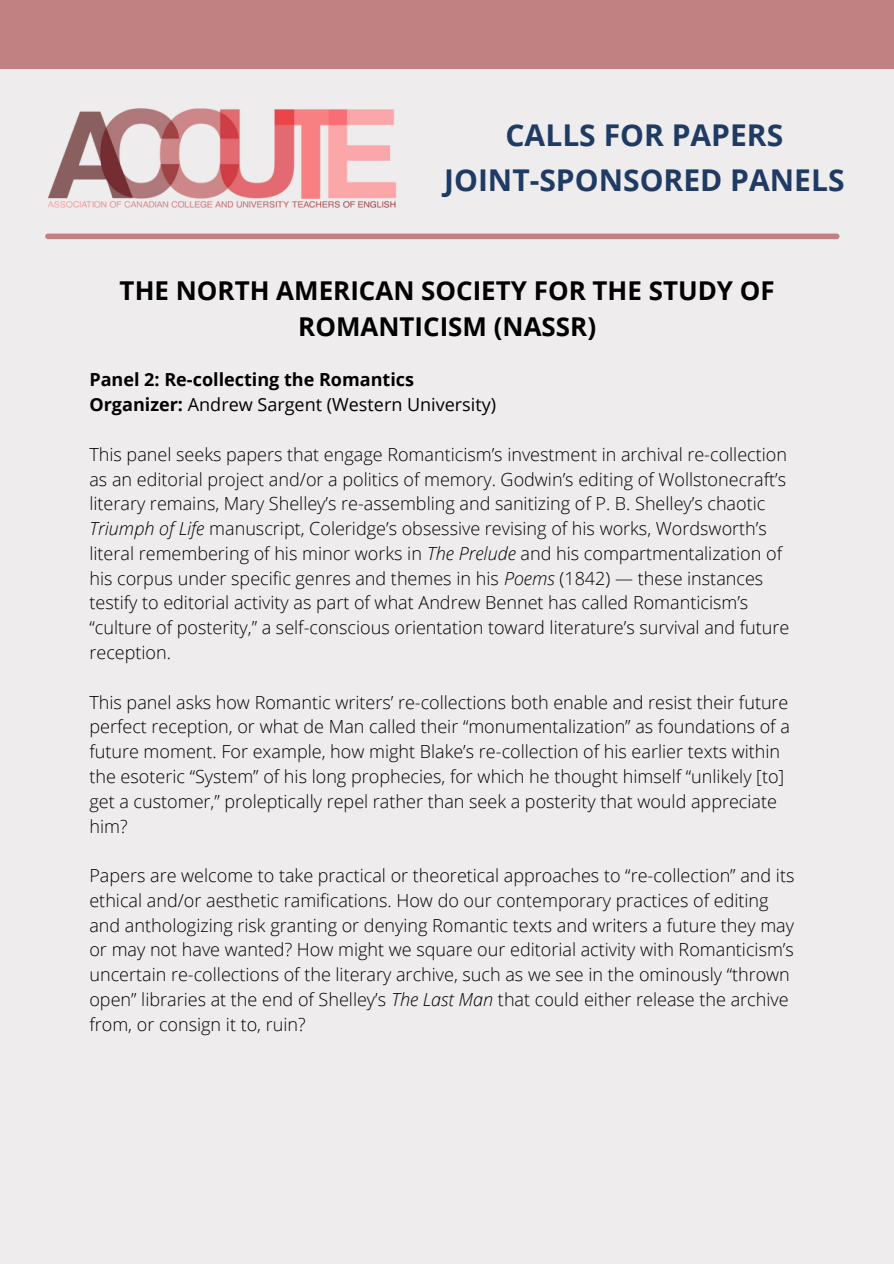
<style>
.page{position:relative;width:894px;height:1264px;background:#fff}
.page>*{position:absolute;margin:0;border:0;box-sizing:border-box;transform-origin:0 0}
.t1{font:700 30px "Open Sans";color:#1f3b64}
.t2{font:700 25.95px/36px "Open Sans";color:#000;text-align:center}
.t3{font:300 18px/24.8px "Open Sans";color:#000}
.t4{font:18px "Open Sans";color:#000}
.t5{font:700 18px "Open Sans";color:#000}
.s1{font-weight:700}
.s2{font-style:italic}
</style>
<div class="page">
<div style="left:0;top:0;width:893px;height:1263px;background:#eeeced"></div>
<div style="left:0;top:0;width:893px;height:69px;background:#c18182"></div>
<img style="left:48px;top:108px;width:349px;height:100px">
<div style="left:48px;top:233px;width:788px;height:6px;background:#c18182"></div>
<p class="t1" style="left:505px;top:114px;width:279px">CALLS FOR PAPERS</p>
<p class="t1" style="left:444px;top:159px;width:402px">JOINT-SPONSORED PANELS</p>
<p class="t2" style="left:120px;top:271px;width:656px">THE NORTH AMERICAN SOCIETY FOR THE STUDY OF<br>ROMANTICISM (NASSR)</p>
<p class="t5" style="left:89px;top:367px;width:326px">Panel 2: Re-collecting the Romantics</p>
<p class="t4" style="left:89px;top:392px;width:408px"><span class="s1">Organizer:</span> Andrew Sargent (Western University)</p>
<p class="t3" style="left:89px;top:441px;width:701px">This panel seeks papers that engage Romanticism’s investment in archival re-collection as an editorial project and/or a politics of memory. Godwin’s editing of Wollstonecraft’s literary remains, Mary Shelley’s re-assembling and sanitizing of P. B. Shelley’s chaotic <span class="s2">Triumph of Life</span> manuscript, Coleridge’s obsessive revising of his works, Wordsworth’s literal remembering of his minor works in <span class="s2">The Prelude</span> and his compartmentalization of his corpus under specific genres and themes in his <span class="s2">Poems</span> (1842) — these instances testify to editorial activity as part of what Andrew Bennet has called Romanticism’s “culture of posterity,” a self-conscious orientation toward literature’s survival and future reception.</p>
<p class="t3" style="left:89px;top:689px;width:701px">This panel asks how Romantic writers’ re-collections both enable and resist their future perfect reception, or what de Man called their “monumentalization” as foundations of a future moment. For example, how might Blake’s re-collection of his earlier texts within the esoteric “System” of his long prophecies, for which he thought himself “unlikely [to] get a customer,” proleptically repel rather than seek a posterity that would appreciate him?</p>
<p class="t3" style="left:89px;top:862px;width:706px">Papers are welcome to take practical or theoretical approaches to “re-collection” and its ethical and/or aesthetic ramifications. How do our contemporary practices of editing and anthologizing risk granting or denying Romantic texts and writers a future they may or may not have wanted? How might we square our editorial activity with Romanticism’s uncertain re-collections of the literary archive, such as we see in the ominously “thrown open” libraries at the end of Shelley’s <span class="s2">The Last Man</span> that could either release the archive from, or consign it to, ruin?</p>
</div>
